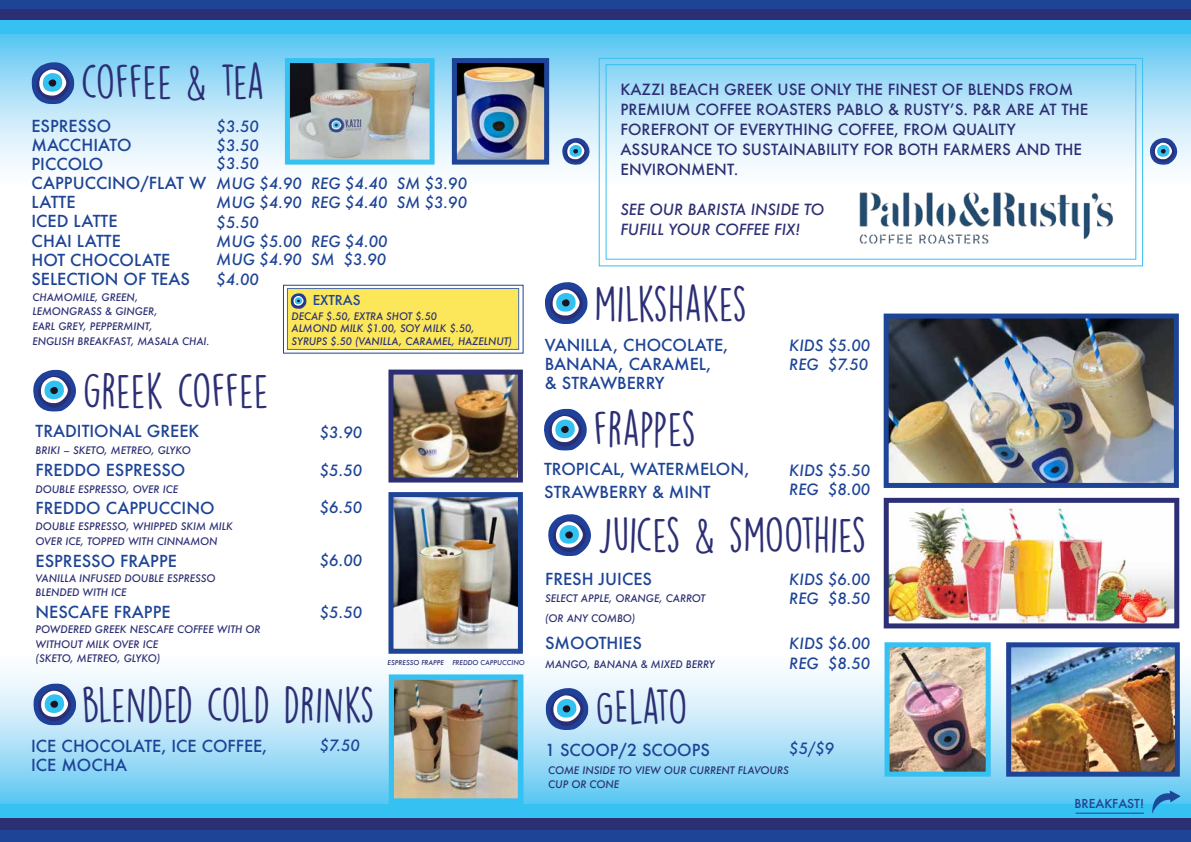
<style>
.page{position:relative;width:1191px;height:842px;background:#fff}
.page>*{position:absolute;margin:0;border:0;box-sizing:border-box;transform-origin:0 0}
.t1{font:44.4px "DK Lemon Yellow Sun";color:#2c2f74}
.t2{font:500 16.1px/19.2px "Futura";color:#1d4496}
.t3{font:italic 500 15.1px/19.2px "Futura";color:#1d4496}
.t4{font:500 15px/20px "Futura";color:#2c2f74}
.t5{font:italic 500 15px/20px "Futura";color:#2c2f74}
.t6{font:500 13.3px "Futura";color:#1d4496}
.t7{font:500 12px "Futura";color:#25408f}
.t8{font:italic 500 10.1px/14.6px "Futura";color:#2c2f74}
.t9{font:italic 500 6.6px "Futura";color:#2c2f74}
</style>
<div class="page">
<svg style="left:0;top:34px;width:1191px;height:153px"></svg>
<div style="left:0;top:0;width:1191px;height:10px;background:#1d4496"></div>
<div style="left:0;top:10px;width:1191px;height:11px;background:#2c2f74"></div>
<div style="left:0;top:21px;width:1191px;height:13px;background:#35c1f1"></div>
<svg style="left:0;top:652px;width:1191px;height:153px"></svg>
<div style="left:0;top:829px;width:1191px;height:13px;background:#1d4496"></div>
<div style="left:0;top:818px;width:1191px;height:11px;background:#2c2f74"></div>
<div style="left:0;top:805px;width:1191px;height:13px;background:#35c1f1"></div>
<div style="left:605px;top:64px;width:531px;height:196px;border:1px solid #38c1f0"></div>
<div style="left:599px;top:58px;width:544px;height:208px;border:1px solid #38c1f0"></div>
<svg style="left:562px;top:138px;width:27px;height:27px"></svg>
<svg style="left:1150px;top:138px;width:27px;height:27px"></svg>
<img style="left:830px;top:176px;width:307px;height:81px">
<img style="left:395px;top:681px;width:122px;height:116px">
<div style="left:389px;top:675px;width:134px;height:128px;border:5px solid #35c1f1"></div>
<img style="left:394px;top:498px;width:123px;height:150px">
<div style="left:388px;top:492px;width:135px;height:162px;border:5px solid #1d4496"></div>
<img style="left:394px;top:376px;width:123px;height:100px">
<div style="left:388px;top:370px;width:135px;height:112px;border:5px solid #2c2f74"></div>
<img style="left:889px;top:320px;width:283px;height:162px">
<div style="left:883px;top:314px;width:295px;height:174px;border:5px solid #1d4496"></div>
<img style="left:890px;top:648px;width:94px;height:123px">
<div style="left:884px;top:642px;width:106px;height:135px;border:5px solid #35c1f1"></div>
<img style="left:1012px;top:648px;width:161px;height:123px">
<div style="left:1006px;top:642px;width:173px;height:135px;border:5px solid #1d4496"></div>
<img style="left:889px;top:504px;width:284px;height:118px">
<div style="left:883px;top:498px;width:296px;height:130px;border:5px solid #2c2f74"></div>
<img style="left:458px;top:64px;width:85px;height:95px">
<div style="left:452px;top:58px;width:97px;height:107px;border:5px solid #1d4496"></div>
<img style="left:291px;top:64px;width:137px;height:95px">
<div style="left:285px;top:58px;width:149px;height:107px;border:5px solid #35c1f1"></div>
<svg style="left:1152px;top:790px;width:28px;height:24px"></svg>
<hr style="left:1075px;top:813px;width:68px;height:1px;background:#1d4496">
<svg style="left:33px;top:370px;width:43px;height:42px"></svg>
<svg style="left:31px;top:62px;width:43px;height:42px;background:#5d8abf"></svg>
<svg style="left:33px;top:683px;width:43px;height:42px;background:#6b8fc1"></svg>
<svg style="left:544px;top:409px;width:43px;height:42px"></svg>
<svg style="left:548px;top:514px;width:43px;height:42px"></svg>
<svg style="left:545px;top:688px;width:43px;height:42px;background:#6a8ec0"></svg>
<svg style="left:545px;top:282px;width:42px;height:42px"></svg>
<div style="left:283px;top:285px;width:240px;height:69px;border:1px solid #1d4695"></div>
<div style="left:287px;top:288px;width:231px;height:61px;background:#fbe759"></div>
<div style="left:287px;top:288px;width:232px;height:62px;border:1px solid #1d4795"></div>
<svg style="left:290px;top:293px;width:17px;height:16px"></svg>
<h1 class="t1" style="left:81px;top:55px;width:185px">COFFEE &amp; TEA</h1>
<h3 class="t3" style="left:217px;top:136px;width:44px;line-height:18.4px">$3.50 $3.50</h3>
<h2 class="t2" style="left:31px;top:116px;width:81px">ESPRESSO</h2>
<h3 class="t3" style="left:217px;top:116px;width:44px">$3.50</h3>
<h2 class="t2" style="left:31px;top:135px;width:176px">MACCHIATO<br>PICCOLO<br>CAPPUCCINO/FLAT W<br>LATTE<br>ICED LATTE<br>CHAI LATTE<br>HOT CHOCOLATE<br>SELECTION OF TEAS</h2>
<p class="t8" style="left:32px;top:290px;width:179px">CHAMOMILE, GREEN,<br>LEMONGRASS &amp; GINGER,<br>EARL GREY, PEPPERMINT,<br>ENGLISH BREAKFAST, MASALA CHAI.</p>
<h3 class="t6" style="left:313px;top:291px;width:49px">EXTRAS</h3>
<h3 class="t3" style="left:217px;top:174px;width:252px;line-height:18.6px">MUG $4.90 REG $4.40 SM $3.90<br>MUG $4.90 REG $4.40 SM $3.90</h3>
<h3 class="t3" style="left:217px;top:212px;width:44px">$5.50</h3>
<h3 class="t3" style="left:217px;top:232px;width:172px">MUG $5.00 REG $4.00</h3>
<h3 class="t3" style="left:217px;top:250px;width:171px;line-height:19.6px">MUG $4.90 SM $3.90 $4.00</h3>
<p class="t8" style="left:292px;top:310px;width:222px;line-height:12.6px">DECAF $.50, EXTRA SHOT $.50<br>ALMOND MILK $1.00, SOY MILK $.50,<br>SYRUPS $.50 (VANILLA, CARAMEL, HAZELNUT)</p>
<h1 class="t1" style="left:83px;top:364px;width:188px">GREEK COFFEE</h1>
<h2 class="t2" style="left:36px;top:422px;width:165px">TRADITIONAL GREEK</h2>
<h2 class="t2" style="left:36px;top:460px;width:151px">FREDDO ESPRESSO</h2>
<h2 class="t2" style="left:36px;top:498px;width:181px">FREDDO CAPPUCCINO</h2>
<h2 class="t2" style="left:36px;top:551px;width:143px">ESPRESSO FRAPPE</h2>
<h2 class="t2" style="left:36px;top:602px;width:137px">NESCAFE FRAPPE</h2>
<p class="t8" style="left:36px;top:443px;width:157px">BRIKI – SKETO, METREO, GLYKO</p>
<p class="t8" style="left:36px;top:482px;width:144px">DOUBLE ESPRESSO, OVER ICE</p>
<p class="t8" style="left:36px;top:519px;width:199px">DOUBLE ESPRESSO, WHIPPED SKIM MILK<br>OVER ICE, TOPPED WITH CINNAMON</p>
<p class="t8" style="left:36px;top:570px;width:182px">VANILLA INFUSED DOUBLE ESPRESSO<br>BLENDED WITH ICE</p>
<p class="t8" style="left:36px;top:622px;width:227px">POWDERED GREEK NESCAFE COFFEE WITH OR<br>WITHOUT MILK OVER ICE<br>(SKETO, METREO, GLYKO)</p>
<h3 class="t3" style="left:320px;top:422px;width:44px">$3.90</h3>
<h3 class="t3" style="left:320px;top:460px;width:44px">$5.50</h3>
<h3 class="t3" style="left:320px;top:498px;width:44px">$6.50</h3>
<h3 class="t3" style="left:320px;top:551px;width:44px">$6.00</h3>
<h3 class="t3" style="left:320px;top:603px;width:44px">$5.50</h3>
<h1 class="t1" style="left:82px;top:678px;width:295px">BLENDED COLD DRINKS</h1>
<h2 class="t2" style="left:31px;top:736px;width:238px">ICE CHOCOLATE, ICE COFFEE,<br>ICE MOCHA</h2>
<h3 class="t3" style="left:320px;top:736px;width:42px">$7.50</h3>
<p class="t9" style="left:387px;top:658px;width:139px">ESPRESSO FRAPPE FREDDO CAPPUCCINO</p>
<h3 class="t4" style="left:620px;top:79px;width:469px">KAZZI BEACH GREEK USE ONLY THE FINEST OF BLENDS FROM PREMIUM COFFEE ROASTERS PABLO &amp; RUSTYʼS. P&amp;R ARE AT THE FOREFRONT OF EVERYTHING COFFEE, FROM QUALITY ASSURANCE TO SUSTAINABILITY FOR BOTH FARMERS AND THE ENVIRONMENT.</h3>
<h3 class="t5" style="left:620px;top:199px;width:205px">SEE OUR BARISTA INSIDE TO<br>FUFILL YOUR COFFEE FIX!</h3>
<h1 class="t1" style="left:594px;top:277px;width:154px">MILKSHAKES</h1>
<h2 class="t2" style="left:545px;top:335px;width:185px">VANILLA, CHOCOLATE,<br>BANANA, CARAMEL,<br>&amp; STRAWBERRY</h2>
<h1 class="t1" style="left:593px;top:402px;width:104px">FRAPPES</h1>
<h2 class="t2" style="left:544px;top:458px;width:207px;line-height:22.2px">TROPICAL, WATERMELON,<br>STRAWBERRY &amp; MINT</h2>
<h3 class="t3" style="left:789px;top:335px;width:82px">KIDS $5.00<br>REG $7.50</h3>
<h3 class="t3" style="left:789px;top:460px;width:82px">KIDS $5.50<br>REG $8.00</h3>
<h1 class="t1" style="left:597px;top:508px;width:270px">JUICES &amp; SMOOTHIES</h1>
<h2 class="t2" style="left:545px;top:569px;width:108px">FRESH JUICES</h2>
<p class="t8" style="left:545px;top:589px;width:162px;line-height:19.2px">SELECT APPLE, ORANGE, CARROT (OR ANY COMBO)</p>
<h2 class="t2" style="left:545px;top:634px;width:98px">SMOOTHIES</h2>
<p class="t8" style="left:545px;top:656px;width:171px">MANGO, BANANA &amp; MIXED BERRY</p>
<h1 class="t1" style="left:595px;top:680px;width:94px">GELATO</h1>
<h3 class="t3" style="left:789px;top:569px;width:82px">KIDS $6.00<br>REG $8.50</h3>
<h3 class="t3" style="left:789px;top:634px;width:82px">KIDS $6.00<br>REG $8.50</h3>
<h2 class="t2" style="left:545px;top:740px;width:166px">1 SCOOP/2 SCOOPS</h2>
<h3 class="t3" style="left:789px;top:739px;width:46px">$5/$9</h3>
<p class="t8" style="left:548px;top:763px;width:242px">COME INSIDE TO VIEW OUR CURRENT FLAVOURS<br>CUP OR CONE</p>
<p class="t7" style="left:1074px;top:795px;width:71px">BREAKFAST!</p>
</div>
